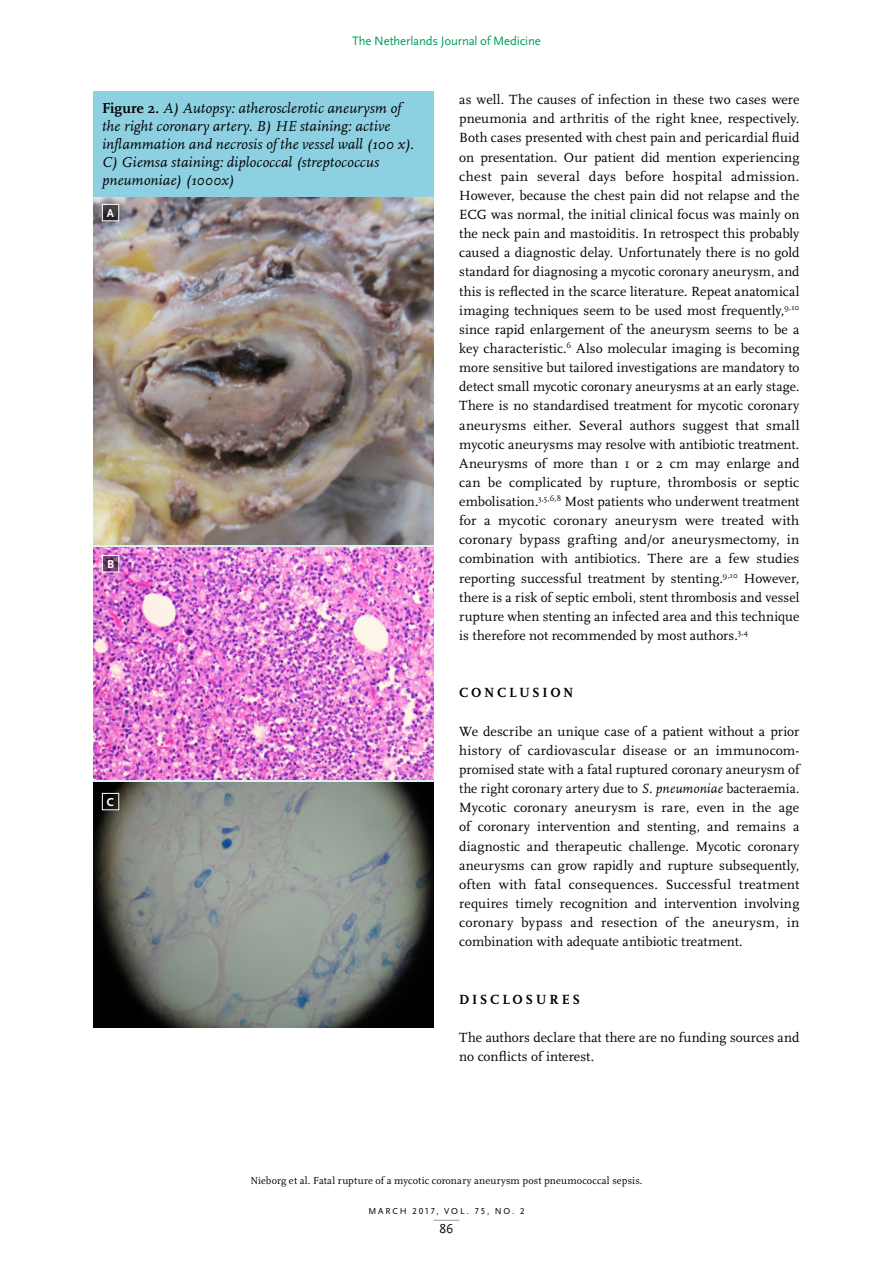
<style>
.page{position:relative;width:893px;height:1263px;background:#fff}
.page>*{position:absolute;margin:0;border:0;box-sizing:border-box;transform-origin:0 0}
.t1{font:italic 15px/18px "Scala";letter-spacing:.01em;color:#000}
.brood{font:13.8px/19.2px "Scala";color:#000;text-align:justify}
.tussenkop_1{font:700 13.8px "Scala";letter-spacing:.19em;color:#000}
.t2{font:13.5px "Scala Sans";color:#000}
.t3{font:12.75px "Scala Sans";letter-spacing:-.01em;color:#009e59}
.t4{font:700 12px "Scala Sans";color:#fff}
.runningtitle{font:10.5px "Scala";letter-spacing:.015em;color:#000}
.t5{font:9px "Scala Sans Caps";letter-spacing:.205em;color:#000}
.s1{font-weight:700;font-style:normal}
.s2{font-style:italic}
</style>
<div class="page">
<svg style="left:434px;top:1220px;width:25px;height:1px"></svg>
<div style="left:94px;top:91px;width:340px;height:107px;background:#8cd0e1"></div>
<img style="left:94px;top:198px;width:340px;height:346px">
<img style="left:94px;top:548px;width:340px;height:231px">
<img style="left:94px;top:782px;width:340px;height:246px">
<svg style="left:104px;top:206px;width:13px;height:13px"></svg>
<div style="left:102px;top:204px;width:17px;height:17px;border:1px solid #fff"></div>
<svg style="left:104px;top:557px;width:13px;height:13px"></svg>
<div style="left:102px;top:555px;width:17px;height:17px;border:1px solid #fff"></div>
<svg style="left:104px;top:795px;width:13px;height:13px"></svg>
<div style="left:102px;top:793px;width:17px;height:17px;border:1px solid #fff"></div>
<p class="t3" style="left:352px;top:34px;width:190px">The Netherlands Journal of Medicine</p>
<p class="t1" style="left:102px;top:100px;width:313px"><span class="s1">Figure 2.</span> A) Autopsy: atherosclerotic aneurysm of the right coronary artery. B) HE staining: active inflammation and necrosis of the vessel wall (100 x).<br>C) Giemsa staining: diplococcal (streptococcus pneumoniae) (1000x)</p>
<p class="t4" style="left:107px;top:207px;width:9px">A</p>
<p class="t4" style="left:107px;top:558px;width:9px">B</p>
<p class="t4" style="left:107px;top:796px;width:9px">C</p>
<p class="brood" style="left:459px;top:90px;width:342px">as well. The causes of infection in these two cases were pneumonia and arthritis of the right knee, respectively.<br>Both cases presented with chest pain and pericardial fluid on presentation. Our patient did mention experiencing chest pain several days before hospital admission.<br>However, because the chest pain did not relapse and the ECG was normal, the initial clinical focus was mainly on the neck pain and mastoiditis. In retrospect this probably caused a diagnostic delay. Unfortunately there is no gold standard for diagnosing a mycotic coronary aneurysm, and this is reflected in the scarce literature. Repeat anatomical imaging techniques seem to be used most frequently,<sup>9,10 </sup>since rapid enlargement of the aneurysm seems to be a key characteristic.<sup>6</sup> Also molecular imaging is becoming more sensitive but tailored investigations are mandatory to detect small mycotic coronary aneurysms at an early stage.</p>
<p class="brood" style="left:459px;top:396px;width:342px">There is no standardised treatment for mycotic coronary aneurysms either. Several authors suggest that small mycotic aneurysms may resolve with antibiotic treatment.<br>Aneurysms of more than 1 or 2 cm may enlarge and can be complicated by rupture, thrombosis or septic embolisation.<sup>3,5,6,8</sup> Most patients who underwent treatment for a mycotic coronary aneurysm were treated with coronary bypass grafting and/or aneurysmectomy, in combination with antibiotics. There are a few studies reporting successful treatment by stenting.<sup>9,10</sup> However, there is a risk of septic emboli, stent thrombosis and vessel rupture when stenting an infected area and this technique is therefore not recommended by most authors.<sup>3,4</sup></p>
<p class="tussenkop_1" style="left:459px;top:685px;width:116px">CONCLUSION</p>
<p class="brood" style="left:459px;top:722px;width:342px">We describe an unique case of a patient without a prior history of cardiovascular disease or an immunocom&shy;promised state with a fatal ruptured coronary aneurysm of the right coronary artery due to <span class="s2">S. pneumoniae</span> bacteraemia.<br>Mycotic coronary aneurysm is rare, even in the age of coronary intervention and stenting, and remains a diagnostic and therapeutic challenge. Mycotic coronary aneurysms can grow rapidly and rupture subsequently, often with fatal consequences. Successful treatment requires timely recognition and intervention involving coronary bypass and resection of the aneurysm, in combination with adequate antibiotic treatment.</p>
<p class="tussenkop_1" style="left:459px;top:991px;width:123px">DISCLOSURES</p>
<p class="brood" style="left:459px;top:1028px;width:342px">The authors declare that there are no funding sources and no conflicts of interest.</p>
<p class="runningtitle" style="left:250px;top:1174px;width:394px">Nieborg et al. Fatal rupture of a mycotic coronary aneurysm post pneumococcal sepsis.</p>
<p class="t5" style="left:368px;top:1206px;width:158px">MARCH 2017, VOL. 75, NO. 2</p>
<p class="t2" style="left:439px;top:1221px;width:16px">86</p>
</div>
